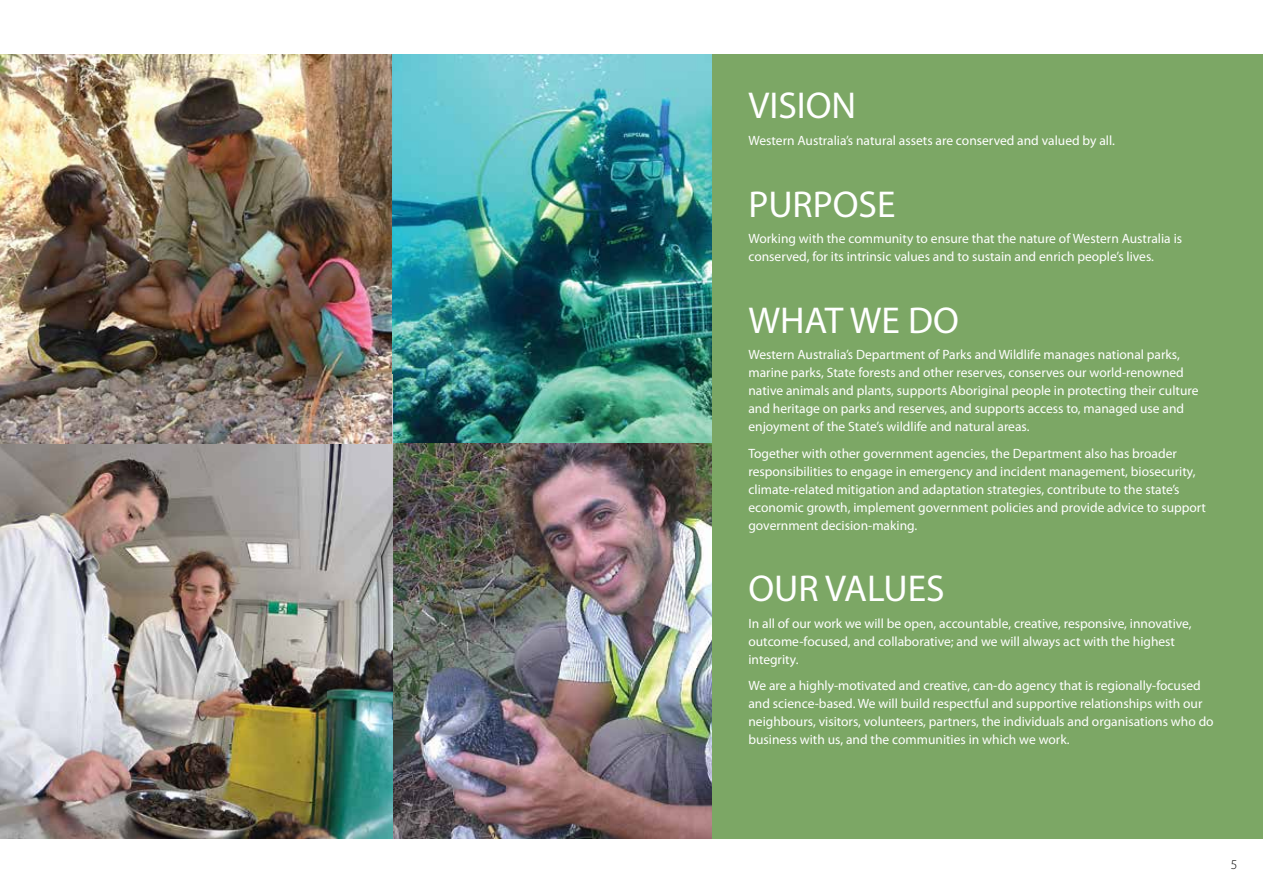
<style>
.page{position:relative;width:1263px;height:893px;background:#fff}
.page>*{position:absolute;margin:0;border:0;box-sizing:border-box;transform-origin:0 0}
.t1{font:37.5px "Myriad Pro";color:#fff}
.t2{font:13.5px/18px "Myriad Pro";color:#fff}
.t3{font:300 13.5px "Myriad Pro";color:#000}
</style>
<div class="page">
<img style="left:391px;top:54px;width:321px;height:389px">
<img style="left:392px;top:443px;width:320px;height:396px">
<div style="left:712px;top:54px;width:551px;height:785px;background:#7ca765"></div>
<img style="left:0;top:392px;width:392px;height:447px">
<img style="left:0;top:54px;width:391px;height:389px">
<h1 class="t1" style="left:748px;top:83px;width:109px">VISION</h1>
<p class="t2" style="left:748px;top:131px;width:368px">Western Australia’s natural assets are conserved and valued by all.</p>
<h1 class="t1" style="left:748px;top:181px;width:149px">PURPOSE</h1>
<p class="t2" style="left:748px;top:229px;width:435px">Working with the community to ensure that the nature of Western Australia is conserved, for its intrinsic values and to sustain and enrich people’s lives.</p>
<h1 class="t1" style="left:748px;top:297px;width:212px">WHAT WE DO</h1>
<p class="t2" style="left:748px;top:345px;width:451px">Western Australia’s Department of Parks and Wildlife manages national parks, marine parks, State forests and other reserves, conserves our world-renowned native animals and plants, supports Aboriginal people in protecting their culture and heritage on parks and reserves, and supports access to, managed use and enjoyment of the State’s wildlife and natural areas.</p>
<p class="t2" style="left:748px;top:444px;width:459px">Together with other government agencies, the Department also has broader responsibilities to engage in emergency and incident management, biosecurity, climate-related mitigation and adaptation strategies, contribute to the state’s economic growth, implement government policies and provide advice to support government decision-making.</p>
<h1 class="t1" style="left:748px;top:565px;width:198px">OUR VALUES</h1>
<p class="t2" style="left:748px;top:614px;width:445px">In all of our work we will be open, accountable, creative, responsive, innovative, outcome-focused, and collaborative; and we will always act with the highest integrity.</p>
<p class="t2" style="left:748px;top:676px;width:467px">We are a highly-motivated and creative, can-do agency that is regionally-focused and science-based. We will build respectful and supportive relationships with our neighbours, visitors, volunteers, partners, the individuals and organisations who do business with us, and the communities in which we work.</p>
<p class="t3" style="left:1231px;top:856px;width:8px">5</p>
</div>
